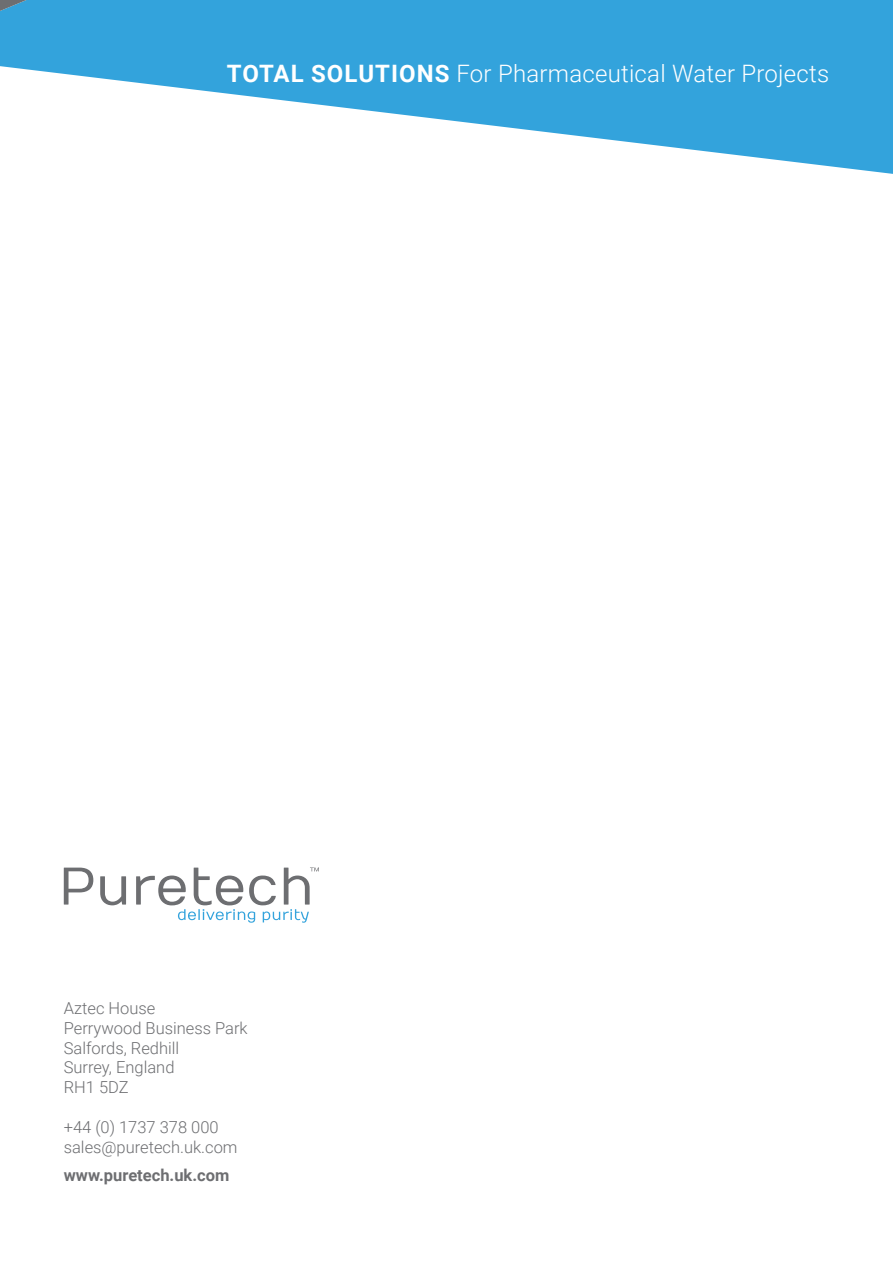
<style>
.page{position:relative;width:893px;height:1263px;background:#fff}
.page>*{position:absolute;margin:0;border:0;box-sizing:border-box;transform-origin:0 0}
.t1{font:300 24px "Roboto";letter-spacing:.01em;color:#fff}
.t2{font:300 16.5px/19.8px "Roboto";color:#6d6e71}
.t3{font:700 16.5px "Roboto";color:#6d6e71}
.s1{font-weight:700}
</style>
<div class="page">
<svg style="left:0;top:0;width:893px;height:174px;fill:#33a3dc"></svg>
<svg style="left:0;top:0;width:26px;height:11px"></svg>
<svg style="left:64px;top:867px;width:29px;height:37px"></svg>
<svg style="left:100px;top:876px;width:26px;height:29px"></svg>
<svg style="left:136px;top:867px;width:183px;height:56px"></svg>
<h1 class="t1" style="left:227px;top:56px;width:604px"><span class="s1">TOTAL SOLUTIONS</span> For Pharmaceutical Water Projects</h1>
<p class="t2" style="left:64px;top:997px;width:185px">Aztec House<br>Perrywood Business Park<br>Salfords, Redhill<br>Surrey, England<br>RH1 5DZ</p>
<p class="t2" style="left:64px;top:1116px;width:175px">+44 (0) 1737 378 000 sales@puretech.uk.com</p>
<p class="t3" style="left:64px;top:1163px;width:167px">www.puretech.uk.com</p>
</div>
